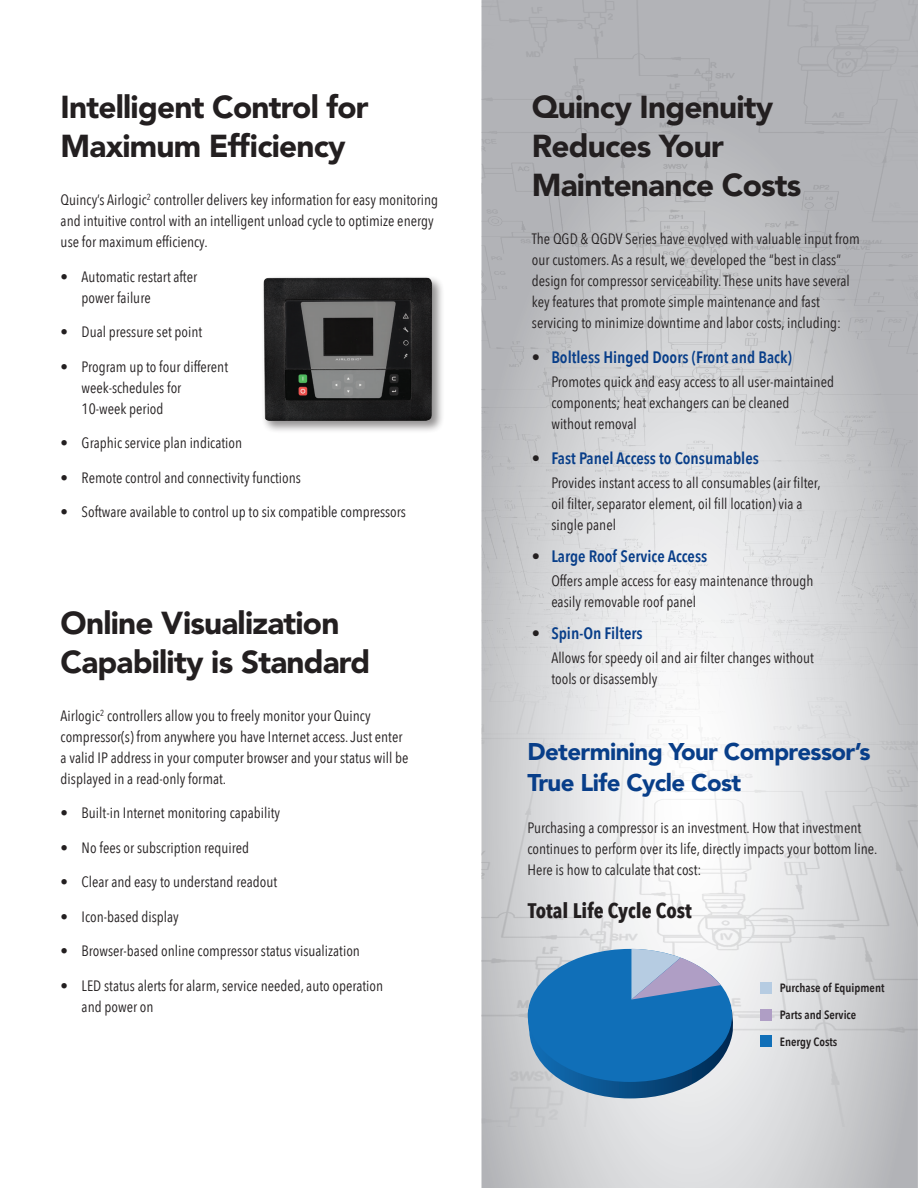
<style>
.page{position:relative;width:918px;height:1188px;background:#fff}
.page>*{position:absolute;margin:0;border:0;box-sizing:border-box;transform-origin:0 0}
.t1{font:900 31.5px/39px "Avenir LT Std";letter-spacing:-.025em;color:#231f20}
.t2{font:900 24px/31.5px "Avenir LT Std";letter-spacing:-.025em;color:#083e89}
.t3{font:700 21px "Avenir Next Condensed";color:#231f20}
.t4{font:600 16.5px "Avenir Next Condensed";color:#083e89}
.t5{font:15px/21px "Avenir Next Condensed";color:#231f20}
.t6{font:600 12px "Avenir Next Condensed";color:#231f20}
.s1{color:#231f20}
</style>
<div class="page">
<img style="left:482px;top:0;width:436px;height:1188px">
<div style="left:261px;top:275px;width:183px;height:158px;background:#231f20;opacity:.49"></div>
<img style="left:263px;top:277px;width:169px;height:144px">
<svg style="left:527px;top:1008px;width:207px;height:90px;background:#7395b1"></svg>
<div style="left:528px;top:949px;width:204px;height:133px;background:#106fb8;border-radius:50%"></div>
<svg style="left:631px;top:949px;width:90px;height:51px"></svg>
<div style="left:760px;top:983px;width:11px;height:11px;background:#b6cce2"></div>
<div style="left:760px;top:1010px;width:11px;height:11px;background:#af9ec5"></div>
<div style="left:760px;top:1035px;width:11px;height:11px;background:#106fb8"></div>
<p class="t1" style="left:61px;top:88px;width:310px">Intelligent Control for<br>Maximum Efficiency</p>
<p class="t5" style="left:61px;top:189px;width:379px">Quincy’s Airlogic<sup>2</sup> controller delivers key information for easy monitoring and intuitive control with an intelligent unload cycle to optimize energy use for maximum efficiency.</p>
<p class="t5" style="left:82px;top:265px;width:117px;text-indent:-21px">• Automatic restart after power failure</p>
<p class="t5" style="left:61px;top:321px;width:143px">• Dual pressure set point</p>
<p class="t5" style="left:82px;top:355px;width:148px;text-indent:-21px">• Program up to four different week-schedules for<br>10-week period</p>
<p class="t5" style="left:61px;top:432px;width:183px">• Graphic service plan indication</p>
<p class="t5" style="left:61px;top:466px;width:242px">• Remote control and connectivity functions</p>
<p class="t5" style="left:61px;top:501px;width:347px">• Software available to control up to six compatible compressors</p>
<p class="t1" style="left:61px;top:603px;width:311px">Online Visualization<br>Capability is Standard</p>
<p class="t5" style="left:61px;top:704px;width:349px">Airlogic<sup>2</sup> controllers allow you to freely monitor your Quincy compressor(s) from anywhere you have Internet access.Just enter a valid IP address in your computer browser and your status will be displayed in a read-only format.</p>
<p class="t5" style="left:61px;top:802px;width:221px">• Built-in Internet monitoring capability</p>
<p class="t5" style="left:61px;top:836px;width:190px">• No fees or subscription required</p>
<p class="t5" style="left:61px;top:871px;width:218px">• Clear and easy to understand readout</p>
<p class="t5" style="left:61px;top:905px;width:120px">• Icon-based display</p>
<p class="t5" style="left:61px;top:940px;width:301px">• Browser-based online compressor status visualization</p>
<p class="t5" style="left:82px;top:974px;width:303px;text-indent:-21px">• LED status alerts for alarm, service needed, auto operation and power on</p>
<p class="t1" style="left:532px;top:88px;width:271px">Quincy Ingenuity<br>Reduces Your<br>Maintenance Costs</p>
<p class="t5" style="left:532px;top:228px;width:329px">The QGD &amp; QGDV Series have evolved with valuable input from our customers. As a result, we developed the “best in class” design for compressor serviceability. These units have several key features that promote simple maintenance and fast servicing to minimize downtime and labor costs, including:</p>
<p class="t4" style="left:532px;top:343px;width:262px"><span class="s1">•</span> Boltless Hinged Doors (Front and Back)</p>
<p class="t5" style="left:551px;top:371px;width:284px">Promotes quick and easy access to all user-maintained components; heat exchangers can be cleaned<br>without removal</p>
<p class="t4" style="left:532px;top:444px;width:229px"><span class="s1">•</span> Fast Panel Access to Consumables</p>
<p class="t5" style="left:551px;top:471px;width:271px">Provides instant access to all consumables (air filter, oil filter, separator element, oil fill location) via a single panel</p>
<p class="t4" style="left:532px;top:542px;width:177px"><span class="s1">•</span> Large Roof Service Access</p>
<p class="t5" style="left:551px;top:569px;width:264px">Offers ample access for easy maintenance through easily removable roof panel</p>
<p class="t4" style="left:532px;top:619px;width:112px"><span class="s1">•</span> Spin-On Filters</p>
<p class="t5" style="left:551px;top:646px;width:264px">Allows for speedy oil and air filter changes without tools or disassembly</p>
<p class="t2" style="left:528px;top:736px;width:345px">Determining Your Compressor’s<br>True Life Cycle Cost</p>
<p class="t5" style="left:528px;top:816px;width:352px">Purchasing a compressor is an investment. How that investment continues to perform over its life, directly impacts your bottom line.<br>Here is how to calculate that cost:</p>
<p class="t3" style="left:528px;top:898px;width:165px">Total Life Cycle Cost</p>
<p class="t6" style="left:780px;top:977px;width:106px">Purchase of Equipment</p>
<p class="t6" style="left:780px;top:1004px;width:78px">Parts and Service</p>
<p class="t6" style="left:780px;top:1031px;width:59px">Energy Costs</p>
</div>
